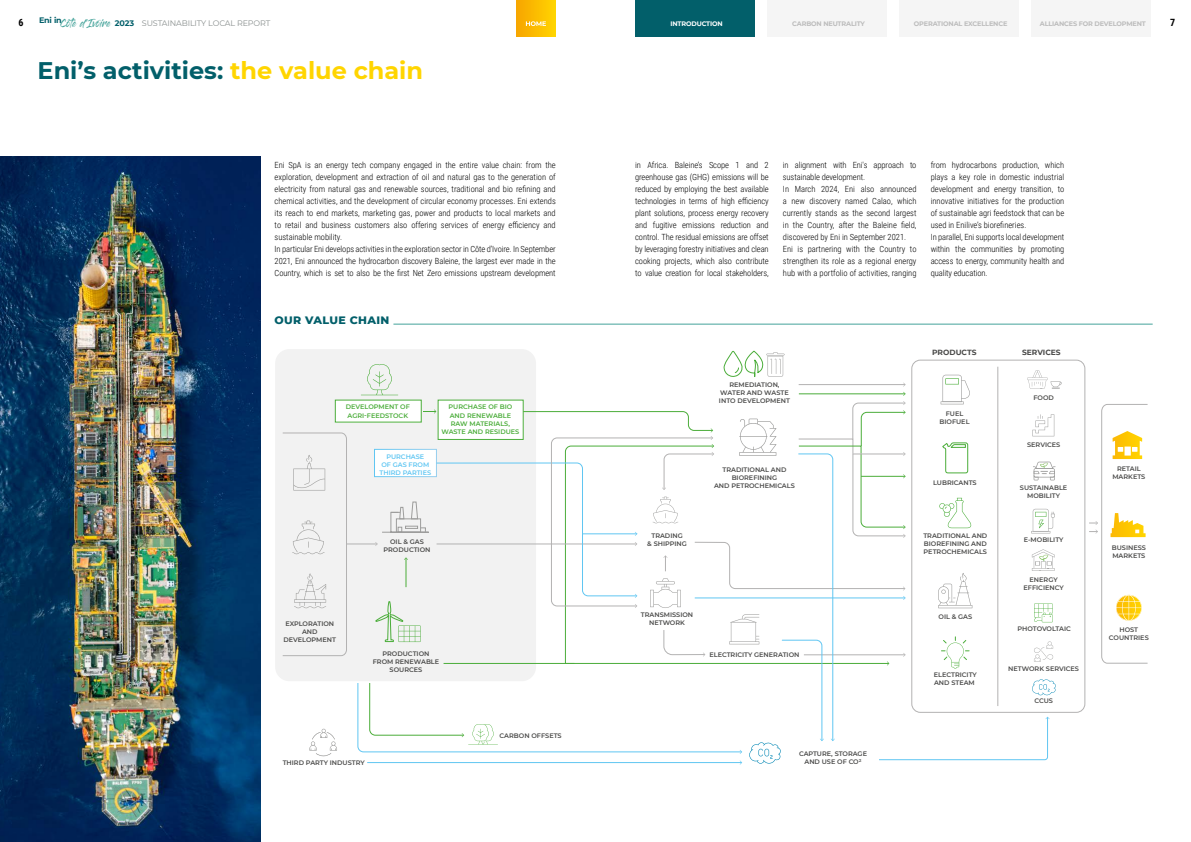
<style>
.page{position:relative;width:1191px;height:842px;background:#fff}
.page>*{position:absolute;margin:0;border:0;box-sizing:border-box;transform-origin:0 0}
.t1{font:700 24px "Montserrat";color:#025f6a}
.t2{font:800 11px "Montserrat";letter-spacing:.03em;color:#025f6a}
.t3{font:700 10px "Roboto Condensed";color:#000}
.t4{font:300 8.5px/12px "Roboto Condensed";color:#000}
.t5{font:8px "Montserrat";letter-spacing:-.015em;color:#8a908f}
.t6{font:700 8px "Montserrat";color:#025f6a}
.t7{font:700 7.5px "Montserrat";color:#4a4a49}
.t8{font:600 6.5px/8px "Montserrat";color:#4a4a49;text-align:center}
.t9{font:600 6.5px/8px "Montserrat";color:#4bad3a;text-align:center}
.t10{font:700 6.5px "Montserrat";letter-spacing:-.02em;color:#bcbcbc}
.t11{font:600 6.5px/8px "Montserrat";color:#60c6f2;text-align:center}
.t12{font:700 6.5px "Montserrat";letter-spacing:-.02em;color:#fff}
.s1{font-family:"Gloss And Bloom";color:#44a39a}
.s2{font-weight:700;color:#025f6a}
.s3{color:#ffd500}
</style>
<div class="page">
<img style="left:0;top:156px;width:260px;height:686px">
<hr style="left:393px;top:324px;width:759px;height:1px;background:#44a39a">
<div style="left:275px;top:349px;width:261px;height:332px;background:#f2f2f2;border-radius:14px"></div>
<hr style="left:346px;top:544px;width:31px;height:1px;background:#b3b2b2">
<div style="left:335px;top:400px;width:86px;height:22px;background:#fff"></div>
<div style="left:335px;top:400px;width:86px;height:22px;border:1px solid #4bad3a"></div>
<svg style="left:309px;top:729px;width:28px;height:27px"></svg>
<svg style="left:282px;top:432px;width:65px;height:224px"></svg>
<svg style="left:1089px;top:404px;width:59px;height:260px"></svg>
<svg style="left:357px;top:350px;width:705px;height:415px"></svg>
<div style="left:516px;top:0;width:40px;height:36px;background:linear-gradient(to right,#f7a500,#ffd400)"></div>
<svg style="left:526px;top:21px;width:20px;height:5px"></svg>
<div style="left:899px;top:0;width:120px;height:36px;background:#f5f5f5"></div>
<div style="left:767px;top:0;width:120px;height:36px;background:#f5f5f5"></div>
<div style="left:635px;top:0;width:120px;height:36px;background:#025f6a"></div>
<div style="left:1031px;top:0;width:120px;height:36px;background:#f5f5f5"></div>
<p class="t6" style="left:39px;top:15px;width:24px">Eni in</p>
<p class="t5" style="left:60px;top:18px;width:211px"><span class="s1">Côte d'Ivoire</span> <span class="s2">2023</span> SUSTAINABILITY LOCAL REPORT</p>
<p class="t3" style="left:19px;top:15px;width:7px">6</p>
<p class="t12" style="left:670px;top:19px;width:54px">INTRODUCTION</p>
<p class="t10" style="left:792px;top:19px;width:74px">CARBON NEUTRALITY</p>
<p class="t10" style="left:914px;top:19px;width:95px">OPERATIONAL EXCELLENCE</p>
<p class="t10" style="left:1039px;top:19px;width:108px">ALLIANCES FOR DEVELOPMENT</p>
<p class="t3" style="left:1170px;top:15px;width:7px">7</p>
<h1 class="t1" style="left:38px;top:53px;width:387px">Eni’s activities: <span class="s3">the value chain</span></h1>
<p class="t4" style="left:275px;top:159px;width:283px">Eni SpA is an energy tech company engaged in the entire value chain: from the exploration, development and extraction of oil and natural gas to the generation of electricity from natural gas and renewable sources, traditional and bio refining and chemical activities, and the development of circular economy processes. Eni extends its reach to end markets, marketing gas, power and products to local markets and to retail and business customers also offering services of energy efficiency and sustainable mobility.<br>In particular Eni develops activities in the exploration sector in Côte d’Ivoire. In September 2021, Eni announced the hydrocarbon discovery Baleine, the largest ever made in the Country, which is set to also be the first Net Zero emissions upstream development</p>
<p class="t4" style="left:635px;top:159px;width:135px;text-align:justify">in Africa. Baleine’s Scope 1 and 2 greenhouse gas (GHG) emissions will be reduced by employing the best available technologies in terms of high efficiency plant solutions, process energy recovery and fugitive emissions reduction and control. The residual emissions are offset by leveraging forestry initiatives and clean cooking projects, which also contribute to value creation for local stakeholders,</p>
<p class="t4" style="left:783px;top:159px;width:135px">in alignment with Eni's approach to sustainable development.<br>In March 2024, Eni also announced a new discovery named Calao, which currently stands as the second largest in the Country, after the Baleine field, discovered by Eni in September 2021.<br>Eni is partnering with the Country to strengthen its role as a regional energy hub with a portfolio of activities, ranging</p>
<p class="t4" style="left:930px;top:159px;width:135px">from hydrocarbons production, which plays a key role in domestic industrial development and energy transition, to innovative initiatives for the production of sustainable agri feedstock that can be used in Enilive’s biorefineries.<br>In parallel, Eni supports local development within the communities by promoting access to energy, community health and quality education.</p>
<p class="t2" style="left:275px;top:312px;width:116px">OUR VALUE CHAIN</p>
<p class="t9" style="left:346px;top:403px;width:65px;text-align:left">DEVELOPMENT OF<br>AGRI-FEEDSTOCK</p>
<p class="t11" style="left:379px;top:452px;width:53px">PURCHASE<br>OF GAS FROM<br>THIRD PARTIES</p>
<p class="t9" style="left:441px;top:403px;width:79px">PURCHASE OF BIO<br>AND RENEWABLE<br>RAW MATERIALS,<br>WASTE AND RESIDUES</p>
<p class="t8" style="left:383px;top:537px;width:48px">OIL &amp; GAS<br>PRODUCTION</p>
<p class="t8" style="left:283px;top:619px;width:54px">EXPLORATION<br>AND<br>DEVELOPMENT</p>
<p class="t8" style="left:373px;top:649px;width:68px">PRODUCTION<br>FROM RENEWABLE<br>SOURCES</p>
<p class="t8" style="left:499px;top:732px;width:64px">CARBON OFFSETS</p>
<p class="t8" style="left:283px;top:758px;width:84px">THIRD PARTY INDUSTRY</p>
<p class="t8" style="left:647px;top:531px;width:41px">TRADING<br>&amp; SHIPPING</p>
<p class="t8" style="left:719px;top:381px;width:72px">REMEDIATION,<br>WATER AND WASTE<br>INTO DEVELOPMENT</p>
<p class="t8" style="left:714px;top:465px;width:82px">TRADITIONAL AND<br>BIOREFINING<br>AND PETROCHEMICALS</p>
<p class="t8" style="left:641px;top:610px;width:54px">TRANSMISSION<br>NETWORK</p>
<p class="t8" style="left:709px;top:650px;width:92px">ELECTRICITY GENERATION</p>
<p class="t8" style="left:799px;top:749px;width:69px">CAPTURE, STORAGE<br>AND USE OF CO²</p>
<p class="t7" style="left:932px;top:347px;width:46px">PRODUCTS</p>
<p class="t7" style="left:1022px;top:347px;width:40px">SERVICES</p>
<p class="t8" style="left:939px;top:409px;width:32px">FUEL<br>BIOFUEL</p>
<p class="t8" style="left:933px;top:478px;width:45px">LUBRICANTS</p>
<p class="t8" style="left:923px;top:532px;width:65px;text-align:justify">TRADITIONAL AND BIOREFINING AND PETROCHEMICALS</p>
<p class="t8" style="left:938px;top:612px;width:35px">OIL &amp; GAS</p>
<p class="t8" style="left:933px;top:671px;width:45px;text-align:left">ELECTRICITY<br>AND STEAM</p>
<p class="t8" style="left:1033px;top:394px;width:22px">FOOD</p>
<p class="t8" style="left:1027px;top:440px;width:35px">SERVICES</p>
<p class="t8" style="left:1020px;top:484px;width:49px">SUSTAINABLE<br>MOBILITY</p>
<p class="t8" style="left:1024px;top:535px;width:41px">E-MOBILITY</p>
<p class="t8" style="left:1023px;top:575px;width:42px">ENERGY<br>EFFICIENCY</p>
<p class="t8" style="left:1017px;top:624px;width:55px">PHOTOVOLTAIC</p>
<p class="t8" style="left:1008px;top:665px;width:72px">NETWORK SERVICES</p>
<p class="t8" style="left:1034px;top:697px;width:20px">CCUS</p>
<p class="t8" style="left:1112px;top:464px;width:34px">RETAIL<br>MARKETS</p>
<p class="t8" style="left:1111px;top:543px;width:36px;text-align:left">BUSINESS<br>MARKETS</p>
<p class="t8" style="left:1109px;top:626px;width:41px">HOST<br>COUNTRIES</p>
</div>
